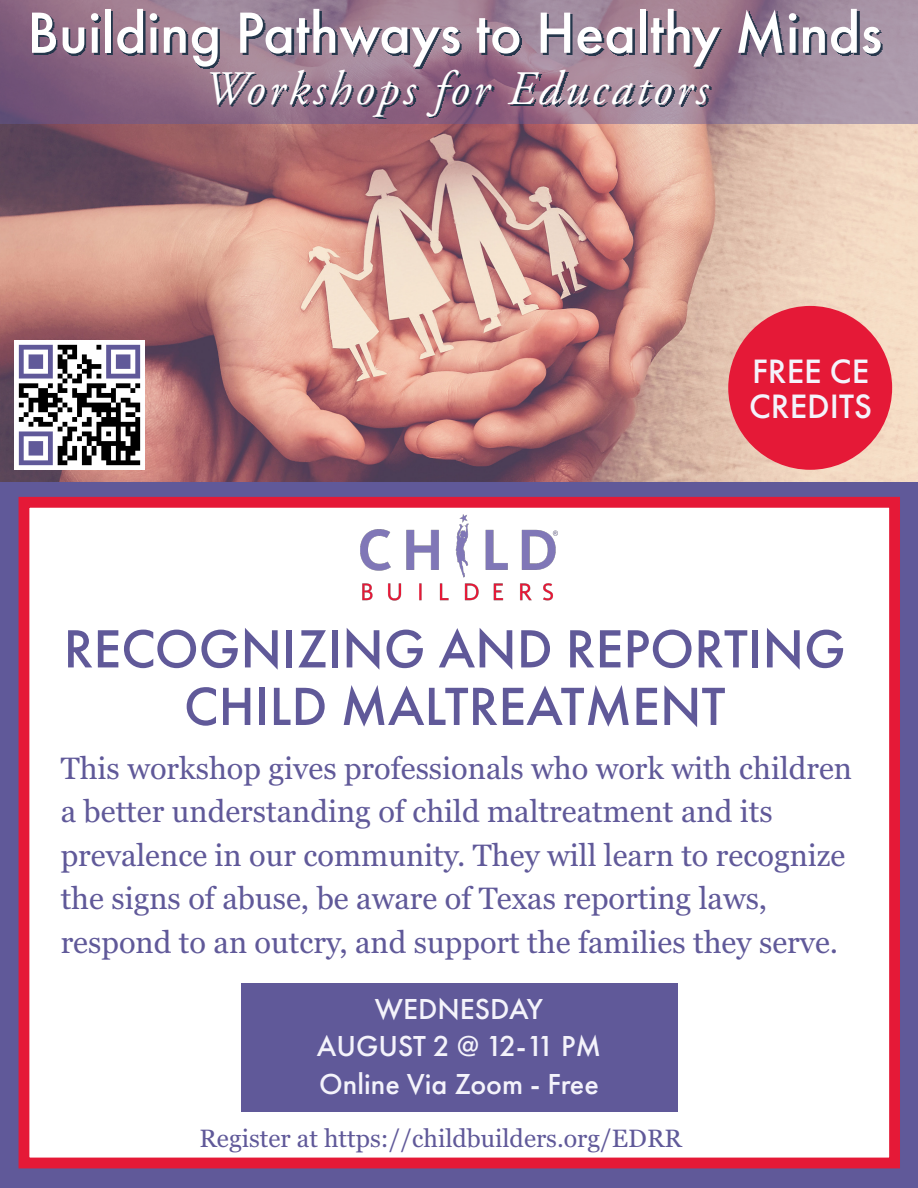
<style>
.page{position:relative;width:918px;height:1188px;background:#fff}
.page>*{position:absolute;margin:0;border:0;box-sizing:border-box;transform-origin:0 0}
.t1{font:500 60.3px "Futura PT";color:#fff}
.t2{font:500 55.8px/57.6px "Futura PT";color:#605999;text-align:center}
.t3{font:italic 48px "Adobe Garamond Pro";letter-spacing:.07em;color:#fff}
.t4{font:500 35.1px/34.8px "Futura PT";color:#f4f3fb}
.t5{font:30.75px/43.3px "Georgia Pro";color:#605999}
.t6{font:500 30px/37.5px "Futura PT";color:#f4f3fb;text-align:center}
.t7{font:24.9px "Georgia Pro";color:#605999}
</style>
<div class="page">
<div style="left:0;top:481px;width:918px;height:707px;background:#605999"></div>
<img style="left:0;top:123px;width:918px;height:358px">
<div style="left:24px;top:502px;width:870px;height:661px;background:#fff"></div>
<div style="left:19px;top:497px;width:881px;height:671px;border:11px solid #e51937"></div>
<div style="left:241px;top:984px;width:436px;height:128px;background:#605999"></div>
<div style="left:728px;top:306px;width:164px;height:164px;background:#e51937;border-radius:50%"></div>
<svg style="left:0;top:82px;width:918px;height:41px;background:#8e728d"></svg>
<img style="left:0;top:0;width:918px;height:82px">
<img style="left:183px;top:53px;width:608px;height:79px">
<img style="left:360px;top:514px;width:198px;height:87px">
<img style="left:15px;top:340px;width:129px;height:130px">
<h1 class="t1" style="left:27px;top:-4px;width:856px">Building Pathways to Healthy Minds</h1>
<h3 class="t3" style="left:204px;top:60px;width:505px">Workshops for Educators</h3>
<p class="t4" style="left:749px;top:354px;width:125px">FREE CE<br>CREDITS</p>
<h2 class="t2" style="left:64px;top:620px;width:784px">RECOGNIZING AND REPORTING<br>CHILD MALTREATMENT</h2>
<p class="t5" style="left:61px;top:748px;width:793px">This workshop gives professionals who work with children a better understanding of child maltreatment and its prevalence in our community. They will learn to recognize the signs of abuse, be aware of Texas reporting laws, respond to an outcry, and support the families they serve.</p>
<p class="t6" style="left:317px;top:990px;width:286px">WEDNESDAY<br>AUGUST 2 @ 12-11 PM<br>Online Via Zoom - Free</p>
<p class="t7" style="left:199px;top:1124px;width:484px">Register at https://childbuilders.org/EDRR</p>
</div>
